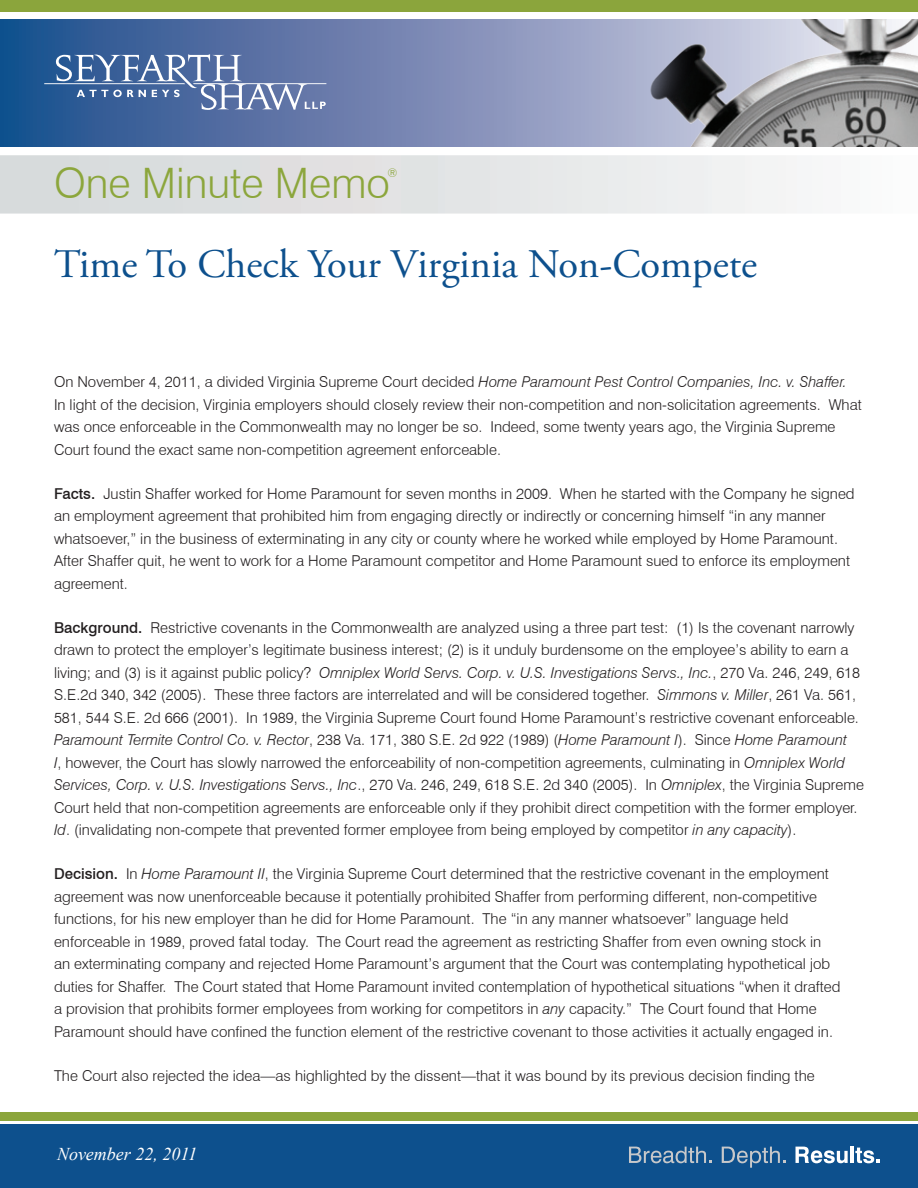
<style>
.page{position:relative;width:918px;height:1188px;background:#fff}
.page>*{position:absolute;margin:0;border:0;box-sizing:border-box;transform-origin:0 0}
.t1{font:300 42px "Swiss 721 BT";color:#8ca63c}
.Heading{font:40.5px "Adobe Garamond Pro";color:#0d508d}
.t2{font:italic 18px "Times New Roman";color:#fff}
.Body_Copy{font:300 15px/22.5px "Swiss 721 BT";color:#231f20}
.t3{font:300 12px "Swiss 721 BT";color:#8ca63c}
.s1{font-style:italic}
.s2{font-weight:500}
</style>
<div class="page">
<svg style="left:0;top:19px;width:620px;height:128px;background:#687fad"></svg>
<img style="left:620px;top:19px;width:298px;height:128px">
<svg style="left:44px;top:54px;width:282px;height:56px;background:#6580ad"></svg>
<div style="left:0;top:1124px;width:918px;height:64px;background:#0d508d"></div>
<div style="left:0;top:1112px;width:918px;height:9px;background:#8ba53c"></div>
<svg style="left:629px;top:1147px;width:83px;height:16px"></svg>
<svg style="left:722px;top:1147px;width:64px;height:21px"></svg>
<svg style="left:796px;top:1147px;width:52px;height:16px"></svg>
<hr style="left:851px;top:1147px;width:3px;height:16px;background:#fff">
<svg style="left:855px;top:1148px;width:25px;height:15px"></svg>
<svg style="left:0;top:155px;width:786px;height:59px;background:#e2e4e5"></svg>
<div style="left:0;top:0;width:918px;height:12px;background:#8ba53c"></div>
<p class="t1" style="left:54px;top:158px;width:337px">One Minute Memo</p>
<p class="t3" style="left:387px;top:166px;width:11px">®</p>
<p class="Heading" style="left:54px;top:240px;width:705px">Time To Check Your Virginia Non-Compete</p>
<p class="Body_Copy" style="left:54px;top:370px;width:809px">On November 4, 2011, a divided Virginia Supreme Court decided <span class="s1">Home Paramount Pest Control Companies, Inc. v. Shaffer.<br></span>In light of the decision, Virginia employers should closely review their non-competition and non-solicitation agreements. What was once enforceable in the Commonwealth may no longer be so. Indeed, some twenty years ago, the Virginia Supreme Court found the exact same non-competition agreement enforceable.</p>
<p class="Body_Copy" style="left:54px;top:482px;width:802px"><span class="s2">Facts.</span> Justin Shaffer worked for Home Paramount for seven months in 2009. When he started with the Company he signed an employment agreement that prohibited him from engaging directly or indirectly or concerning himself “in any manner whatsoever,” in the business of exterminating in any city or county where he worked while employed by Home Paramount.<br>After Shaffer quit, he went to work for a Home Paramount competitor and Home Paramount sued to enforce its employment agreement.</p>
<p class="Body_Copy" style="left:54px;top:616px;width:811px"><span class="s2">Background.</span> Restrictive covenants in the Commonwealth are analyzed using a three part test: (1) Is the covenant narrowly drawn to protect the employer’s legitimate business interest; (2) is it unduly burdensome on the employee’s ability to earn a living; and (3) is it against public policy? <span class="s1">Omniplex World Servs. Corp. v. U.S. Investigations Servs., Inc.</span>, 270 Va. 246, 249, 618<br>S.E.2d 340, 342 (2005). These three factors are interrelated and will be considered together. <span class="s1">Simmons v. Miller</span>, 261 Va. 561, 581, 544 S.E. 2d 666 (2001). In 1989, the Virginia Supreme Court found Home Paramount’s restrictive covenant enforceable.<br><span class="s1">Paramount Termite Control Co. v. Rector</span>, 238 Va. 171, 380 S.E. 2d 922 (1989) (<span class="s1">Home Paramount I</span>). Since <span class="s1">Home Paramount<br>I</span>, however, the Court has slowly narrowed the enforceability of non-competition agreements, culminating in <span class="s1">Omniplex World Services, Corp. v. U.S. Investigations Servs., Inc</span>., 270 Va. 246, 249, 618 S.E. 2d 340 (2005). In <span class="s1">Omniplex</span>, the Virginia Supreme Court held that non-competition agreements are enforceable only if they prohibit direct competition with the former employer.<br><span class="s1">Id</span>. (invalidating non-compete that prevented former employee from being employed by competitor <span class="s1">in any capacity</span>).</p>
<p class="Body_Copy" style="left:54px;top:863px;width:788px"><span class="s2">Decision.</span> In <span class="s1">Home Paramount II</span>, the Virginia Supreme Court determined that the restrictive covenant in the employment agreement was now unenforceable because it potentially prohibited Shaffer from performing different, non-competitive functions, for his new employer than he did for Home Paramount. The “in any manner whatsoever” language held enforceable in 1989, proved fatal today. The Court read the agreement as restricting Shaffer from even owning stock in an exterminating company and rejected Home Paramount’s argument that the Court was contemplating hypothetical job duties for Shaffer. The Court stated that Home Paramount invited contemplation of hypothetical situations “when it drafted a provision that prohibits former employees from working for competitors in <span class="s1">any</span> capacity.” The Court found that Home Paramount should have confined the function element of the restrictive covenant to those activities it actually engaged in.</p>
<p class="Body_Copy" style="left:54px;top:1064px;width:762px">The Court also rejected the idea—as highlighted by the dissent—that it was bound by its previous decision finding the</p>
<p class="t2" style="left:57px;top:1141px;width:142px">November 22, 2011</p>
</div>
